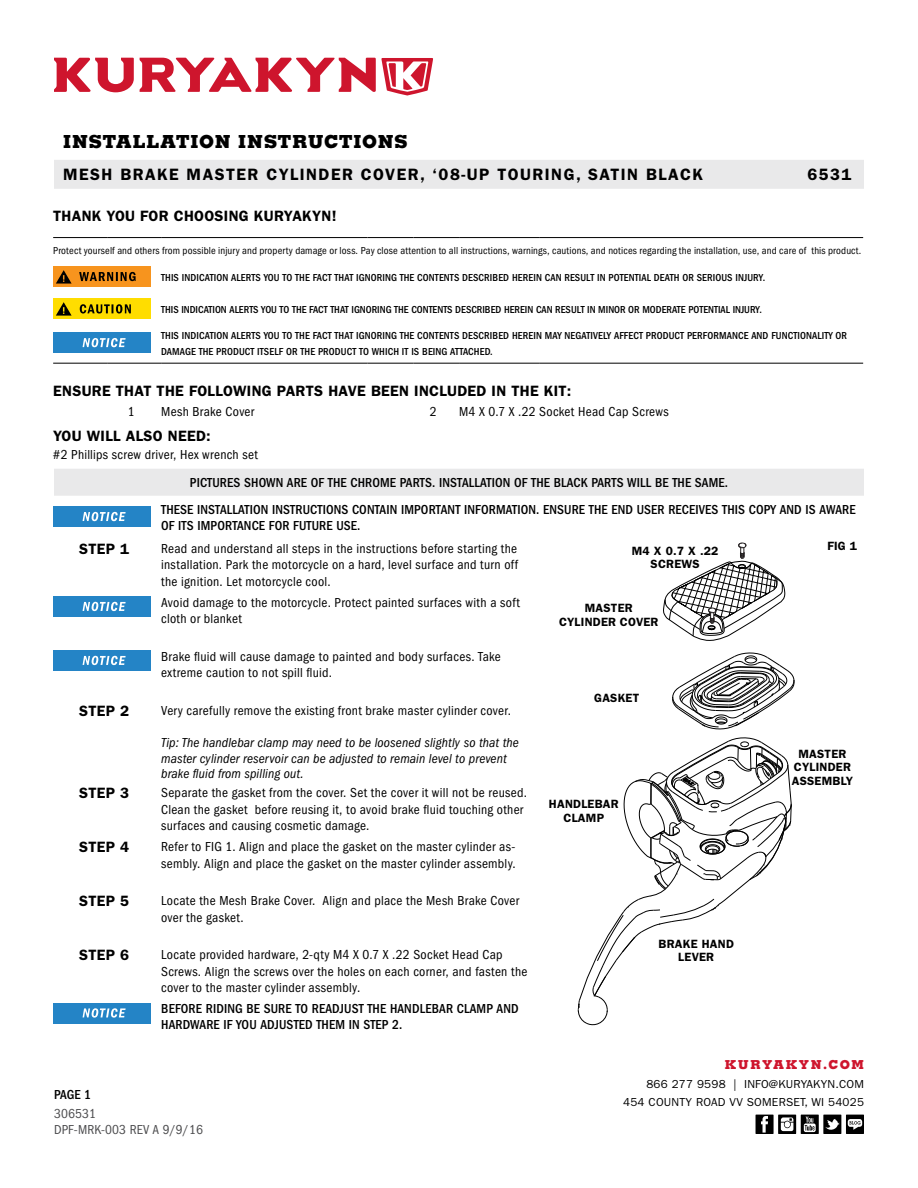
<style>
.page{position:relative;width:918px;height:1188px;background:#fff}
.page>*{position:absolute;margin:0;border:0;box-sizing:border-box;transform-origin:0 0}
.t1{font:800 18px "Memphis";letter-spacing:.04em;color:#000}
.t2{font:600 16.5px "Franklin Gothic";letter-spacing:.09em;color:#000}
.t3{font:600 15px "Franklin Gothic";letter-spacing:.02em;color:#000}
.t4{font:condensed 13.5px/16.5px "Franklin Gothic";letter-spacing:.02em;color:#000}
.t5{font:500 condensed 13.5px/15.8px "Franklin Gothic";letter-spacing:.01em;color:#000}
.t6{font:italic condensed 13.5px/15.8px "Franklin Gothic";letter-spacing:.01em;color:#000}
.t7{font:condensed 13.5px/15.8px "Franklin Gothic";letter-spacing:.01em;color:#4d4d4f}
.t8{font:800 12.3px "Memphis";letter-spacing:.12em;color:#ce152d}
.t9{font:600 12px/13.5px "Franklin Gothic";letter-spacing:.02em;color:#000;text-align:center}
.t10{font:11.7px/18px "Franklin Gothic";letter-spacing:.02em;color:#000;text-align:right}
.t11{font:500 condensed 10.5px/15.8px "Franklin Gothic";letter-spacing:.01em;color:#000}
.t12{font:condensed 10.5px "Franklin Gothic";letter-spacing:.015em;color:#000}
</style>
<div class="page">
<svg style="left:54px;top:58px;width:379px;height:38px"></svg>
<div style="left:54px;top:160px;width:810px;height:29px;background:#e9e9ea"></div>
<div style="left:846px;top:1115px;width:18px;height:19px;background:#000"></div>
<svg style="left:848px;top:1119px;width:14px;height:11px"></svg>
<svg style="left:778px;top:1115px;width:18px;height:19px"></svg>
<svg style="left:781px;top:1117px;width:12px;height:14px"></svg>
<div style="left:756px;top:1115px;width:18px;height:19px;background:#000"></div>
<svg style="left:761px;top:1116px;width:7px;height:17px"></svg>
<svg style="left:801px;top:1115px;width:18px;height:19px"></svg>
<svg style="left:804px;top:1117px;width:12px;height:15px"></svg>
<div style="left:823px;top:1115px;width:18px;height:19px;background:#000"></div>
<svg style="left:825px;top:1119px;width:15px;height:11px"></svg>
<hr style="left:53px;top:237px;width:54px;height:1px;background:#000">
<hr style="left:107px;top:237px;width:54px;height:1px;background:#000">
<hr style="left:161px;top:237px;width:207px;height:1px;background:#000">
<hr style="left:368px;top:237px;width:45px;height:1px;background:#000">
<hr style="left:413px;top:237px;width:46px;height:1px;background:#000">
<hr style="left:459px;top:237px;width:80px;height:1px;background:#000">
<hr style="left:539px;top:237px;width:324px;height:1px;background:#000">
<hr style="left:53px;top:363px;width:54px;height:1px;background:#000">
<hr style="left:107px;top:363px;width:54px;height:1px;background:#000">
<hr style="left:161px;top:363px;width:207px;height:1px;background:#000">
<hr style="left:368px;top:363px;width:45px;height:1px;background:#000">
<hr style="left:413px;top:363px;width:46px;height:1px;background:#000">
<hr style="left:459px;top:363px;width:80px;height:1px;background:#000">
<hr style="left:539px;top:363px;width:324px;height:1px;background:#000">
<div style="left:53px;top:267px;width:97px;height:20px;background:#f7941e"></div>
<svg style="left:79px;top:272px;width:57px;height:9px"></svg>
<svg style="left:56px;top:270px;width:16px;height:14px"></svg>
<div style="left:53px;top:299px;width:97px;height:20px;background:#fd0"></div>
<svg style="left:56px;top:302px;width:16px;height:14px"></svg>
<svg style="left:80px;top:304px;width:51px;height:10px"></svg>
<div style="left:53px;top:333px;width:97px;height:20px;background:#2484c6"></div>
<svg style="left:83px;top:338px;width:43px;height:9px"></svg>
<div style="left:53px;top:507px;width:97px;height:20px;background:#2484c6"></div>
<svg style="left:83px;top:512px;width:43px;height:9px"></svg>
<svg style="left:578px;top:737px;width:214px;height:288px"></svg>
<svg style="left:672px;top:652px;width:123px;height:78px"></svg>
<svg style="left:663px;top:542px;width:122px;height:99px"></svg>
<div style="left:53px;top:597px;width:97px;height:20px;background:#2484c6"></div>
<svg style="left:83px;top:602px;width:43px;height:9px"></svg>
<div style="left:53px;top:651px;width:97px;height:20px;background:#2484c6"></div>
<svg style="left:83px;top:656px;width:43px;height:9px"></svg>
<div style="left:53px;top:1003px;width:97px;height:20px;background:#2484c6"></div>
<svg style="left:83px;top:1008px;width:43px;height:10px"></svg>
<div style="left:55px;top:469px;width:808px;height:26px;background:#e9e9ea"></div>
<div style="left:54px;top:469px;width:810px;height:27px;border:2px solid #e9e9ea"></div>
<h1 class="t1" style="left:63px;top:130px;width:346px">INSTALLATION INSTRUCTIONS</h1>
<p class="t2" style="left:63px;top:165px;width:641px">MESH BRAKE MASTER CYLINDER COVER, ‘08-UP TOURING, SATIN BLACK</p>
<p class="t2" style="left:807px;top:165px;width:46px">6531</p>
<p class="t3" style="left:53px;top:207px;width:285px">THANK YOU FOR CHOOSING KURYAKYN!</p>
<p class="t12" style="left:53px;top:245px;width:810px">Protect yourself and others from possible injury and property damage or loss. Pay close attention to all instructions, warnings, cautions, and notices regarding the installation, use, and care of this product.</p>
<p class="t11" style="left:161px;top:270px;width:606px">THIS INDICATION ALERTS YOU TO THE FACT THAT IGNORING THE CONTENTS DESCRIBED HEREIN CAN RESULT IN POTENTIAL DEATH OR SERIOUS INJURY.</p>
<p class="t11" style="left:161px;top:302px;width:602px">THIS INDICATION ALERTS YOU TO THE FACT THAT IGNORING THE CONTENTS DESCRIBED HEREIN CAN RESULT IN MINOR OR MODERATE POTENTIAL INJURY.</p>
<p class="t11" style="left:161px;top:328px;width:687px">THIS INDICATION ALERTS YOU TO THE FACT THAT IGNORING THE CONTENTS DESCRIBED HEREIN MAY NEGATIVELY AFFECT PRODUCT PERFORMANCE AND FUNCTIONALITY OR<br>DAMAGE THE PRODUCT ITSELF OR THE PRODUCT TO WHICH IT IS BEING ATTACHED.</p>
<p class="t3" style="left:53px;top:382px;width:520px">ENSURE THAT THE FOLLOWING PARTS HAVE BEEN INCLUDED IN THE KIT:</p>
<p class="t4" style="left:128px;top:404px;width:8px">1</p>
<p class="t4" style="left:161px;top:404px;width:95px">Mesh Brake Cover</p>
<p class="t4" style="left:430px;top:404px;width:8px">2</p>
<p class="t4" style="left:459px;top:404px;width:211px">M4 X 0.7 X .22 Socket Head Cap Screws</p>
<p class="t3" style="left:53px;top:427px;width:159px">YOU WILL ALSO NEED:</p>
<p class="t4" style="left:53px;top:447px;width:206px">#2 Phillips screw driver, Hex wrench set</p>
<p class="t5" style="left:190px;top:475px;width:540px">PICTURES SHOWN ARE OF THE CHROME PARTS. INSTALLATION OF THE BLACK PARTS WILL BE THE SAME.</p>
<p class="t5" style="left:161px;top:502px;width:696px">THESE INSTALLATION INSTRUCTIONS CONTAIN IMPORTANT INFORMATION. ENSURE THE END USER RECEIVES THIS COPY AND IS AWARE<br>OF ITS IMPORTANCE FOR FUTURE USE.</p>
<p class="t3" style="left:79px;top:540px;width:52px">STEP 1</p>
<p class="t4" style="left:161px;top:540px;width:358px;text-align:justify">Read and understand all steps in the instructions before starting the installation. Park the motorcycle on a hard, level surface and turn off the ignition. Let motorcycle cool.</p>
<p class="t4" style="left:161px;top:594px;width:360px">Avoid damage to the motorcycle. Protect painted surfaces with a soft cloth or blanket</p>
<p class="t4" style="left:161px;top:648px;width:341px">Brake fluid will cause damage to painted and body surfaces. Take extreme caution to not spill fluid.</p>
<p class="t3" style="left:79px;top:702px;width:52px">STEP 2</p>
<p class="t4" style="left:161px;top:702px;width:351px">Very carefully remove the existing front brake master cylinder cover.</p>
<p class="t6" style="left:161px;top:735px;width:359px">Tip: The handlebar clamp may need to be loosened slightly so that the master cylinder reservoir can be adjusted to remain level to prevent brake fluid from spilling out.</p>
<p class="t3" style="left:79px;top:784px;width:52px">STEP 3</p>
<p class="t4" style="left:161px;top:785px;width:367px">Separate the gasket from the cover. Set the cover it will not be reused.<br>Clean the gasket before reusing it, to avoid brake fluid touching other surfaces and causing cosmetic damage.</p>
<p class="t3" style="left:79px;top:838px;width:52px">STEP 4</p>
<p class="t4" style="left:161px;top:839px;width:356px">Refer to FIG 1. Align and place the gasket on the master cylinder as&shy;sembly. Align and place the gasket on the master cylinder assembly.</p>
<p class="t3" style="left:79px;top:892px;width:52px">STEP 5</p>
<p class="t4" style="left:161px;top:893px;width:360px">Locate the Mesh Brake Cover. Align and place the Mesh Brake Cover over the gasket.</p>
<p class="t3" style="left:79px;top:946px;width:52px">STEP 6</p>
<p class="t4" style="left:161px;top:947px;width:368px">Locate provided hardware, 2-qty M4 X 0.7 X .22 Socket Head Cap<br>Screws. Align the screws over the holes on each corner, and fasten the cover to the master cylinder assembly.</p>
<p class="t5" style="left:161px;top:1001px;width:359px">BEFORE RIDING BE SURE TO READJUST THE HANDLEBAR CLAMP AND<br>HARDWARE IF YOU ADJUSTED THEM IN STEP 2.</p>
<p class="t5" style="left:54px;top:1087px;width:39px">PAGE 1</p>
<p class="t7" style="left:54px;top:1106px;width:150px">306531<br>DPF-MRK-003 REV A 9/9/16</p>
<p class="t9" style="left:632px;top:544px;width:88px">M4 X 0.7 X .22<br>SCREWS</p>
<p class="t9" style="left:559px;top:601px;width:101px">MASTER<br>CYLINDER COVER</p>
<p class="t9" style="left:594px;top:691px;width:47px">GASKET</p>
<p class="t9" style="left:549px;top:797px;width:71px">HANDLEBAR<br>CLAMP</p>
<p class="t9" style="left:659px;top:937px;width:77px">BRAKE HAND<br>LEVER</p>
<p class="t9" style="left:827px;top:539px;width:31px">FIG 1</p>
<p class="t9" style="left:792px;top:747px;width:63px">MASTER<br>CYLINDER<br>ASSEMBLY</p>
<p class="t8" style="left:725px;top:1057px;width:141px">KURYAKYN.COM</p>
<p class="t10" style="left:623px;top:1076px;width:242px">866 277 9598 | INFO@KURYAKYN.COM<br>454 COUNTY ROAD VV SOMERSET, WI 54025</p>
</div>
